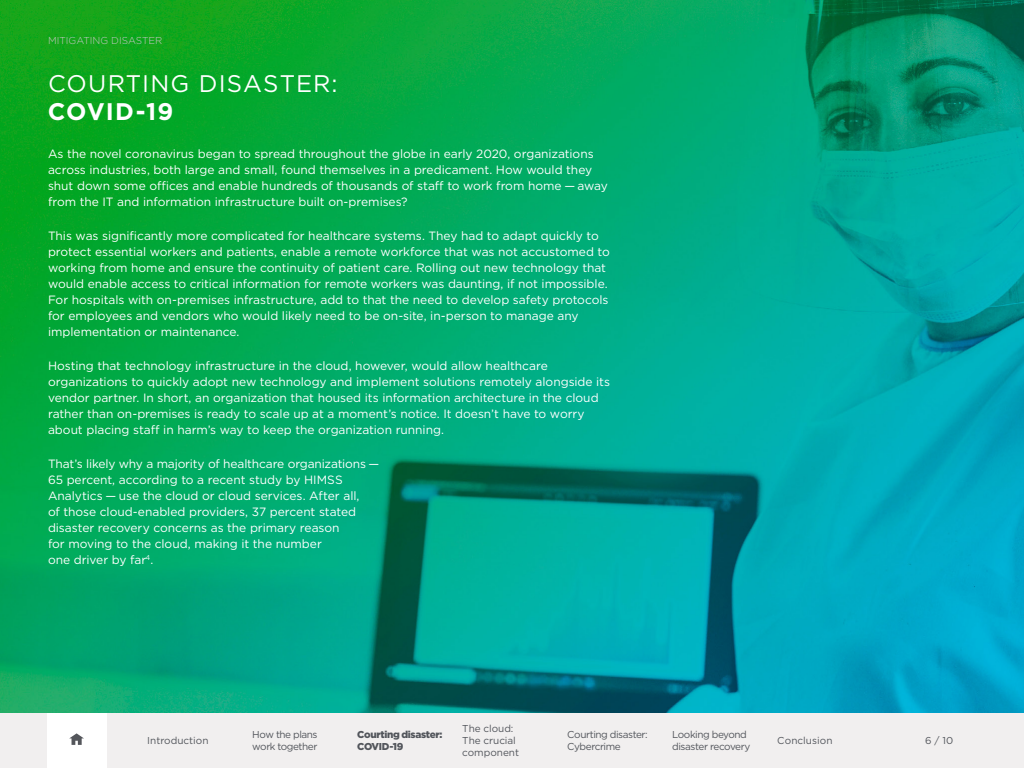
<style>
.page{position:relative;width:1024px;height:768px;background:#fff}
.page>*{position:absolute;margin:0;border:0;box-sizing:border-box;transform-origin:0 0}
.t1{font:24px "Gotham";letter-spacing:.045em;color:#fff}
.t2{font:700 24px "Gotham";letter-spacing:.04em;color:#fff}
.t3{font:12px/16px "Gotham";letter-spacing:-.005em;color:#fff}
.t4{font:10px/12px "Gotham";letter-spacing:-.04em;color:#52555b}
.t5{font:10px/12px "Gotham";color:#52555b}
.t6{font:900 10px/12px "Gotham";letter-spacing:-.035em;color:#52555b}
.t7{font:300 10px "Gotham";color:#c8c7c7}
.t8{font:10px "Gotham";letter-spacing:.005em;color:#52555b}
</style>
<div class="page">
<img style="left:0;top:0;width:1024px;height:713px">
<div style="left:0;top:713px;width:1024px;height:55px;background:#f1efef"></div>
<div style="left:47px;top:713px;width:59px;height:55px;background:#fff"></div>
<svg style="left:69px;top:733px;width:15px;height:12px"></svg>
<p class="t7" style="left:48px;top:34px;width:116px">MITIGATING DISASTER</p>
<h1 class="t1" style="left:48px;top:68px;width:291px">COURTING DISASTER:</h1>
<h1 class="t2" style="left:48px;top:95px;width:127px">COVID-19</h1>
<p class="t3" style="left:48px;top:145px;width:561px">As the novel coronavirus began to spread throughout the globe in early 2020, organizations across industries, both large and small, found themselves in a predicament. How would they shut down some offices and enable hundreds of thousands of staff to work from home — away from the IT and information infrastructure built on-premises?</p>
<p class="t3" style="left:48px;top:227px;width:563px">This was significantly more complicated for healthcare systems. They had to adapt quickly to protect essential workers and patients, enable a remote workforce that was not accustomed to working from home and ensure the continuity of patient care. Rolling out new technology that would enable access to critical information for remote workers was daunting, if not impossible.<br>For hospitals with on-premises infrastructure, add to that the need to develop safety protocols for employees and vendors who would likely need to be on-site, in-person to manage any implementation or maintenance.</p>
<p class="t3" style="left:48px;top:357px;width:564px">Hosting that technology infrastructure in the cloud, however, would allow healthcare organizations to quickly adopt new technology and implement solutions remotely alongside its vendor partner. In short, an organization that housed its information architecture in the cloud rather than on-premises is ready to scale up at a moment’s notice. It doesn’t have to worry about placing staff in harm’s way to keep the organization running.</p>
<p class="t3" style="left:48px;top:455px;width:333px">That’s likely why a majority of healthcare organizations — 65 percent, according to a recent study by HIMSS Analytics — use the cloud or cloud services. After all,<br>of those cloud-enabled providers, 37 percent stated disaster recovery concerns as the primary reason<br>for moving to the cloud, making it the number<br>one driver by far<sup>4</sup>.</p>
<p class="t5" style="left:147px;top:734px;width:63px">Introduction</p>
<p class="t4" style="left:252px;top:728px;width:67px">How the plans work together</p>
<p class="t6" style="left:357px;top:728px;width:86px">Courting disaster:<br>COVID-19</p>
<p class="t5" style="left:462px;top:722px;width:58px">The cloud:<br>The crucial component</p>
<p class="t4" style="left:567px;top:728px;width:82px">Courting disaster:<br>Cybercrime</p>
<p class="t4" style="left:672px;top:728px;width:80px">Looking beyond disaster recovery</p>
<p class="t8" style="left:777px;top:734px;width:57px">Conclusion</p>
<p class="t4" style="left:925px;top:734px;width:30px">6 / 10</p>
</div>
